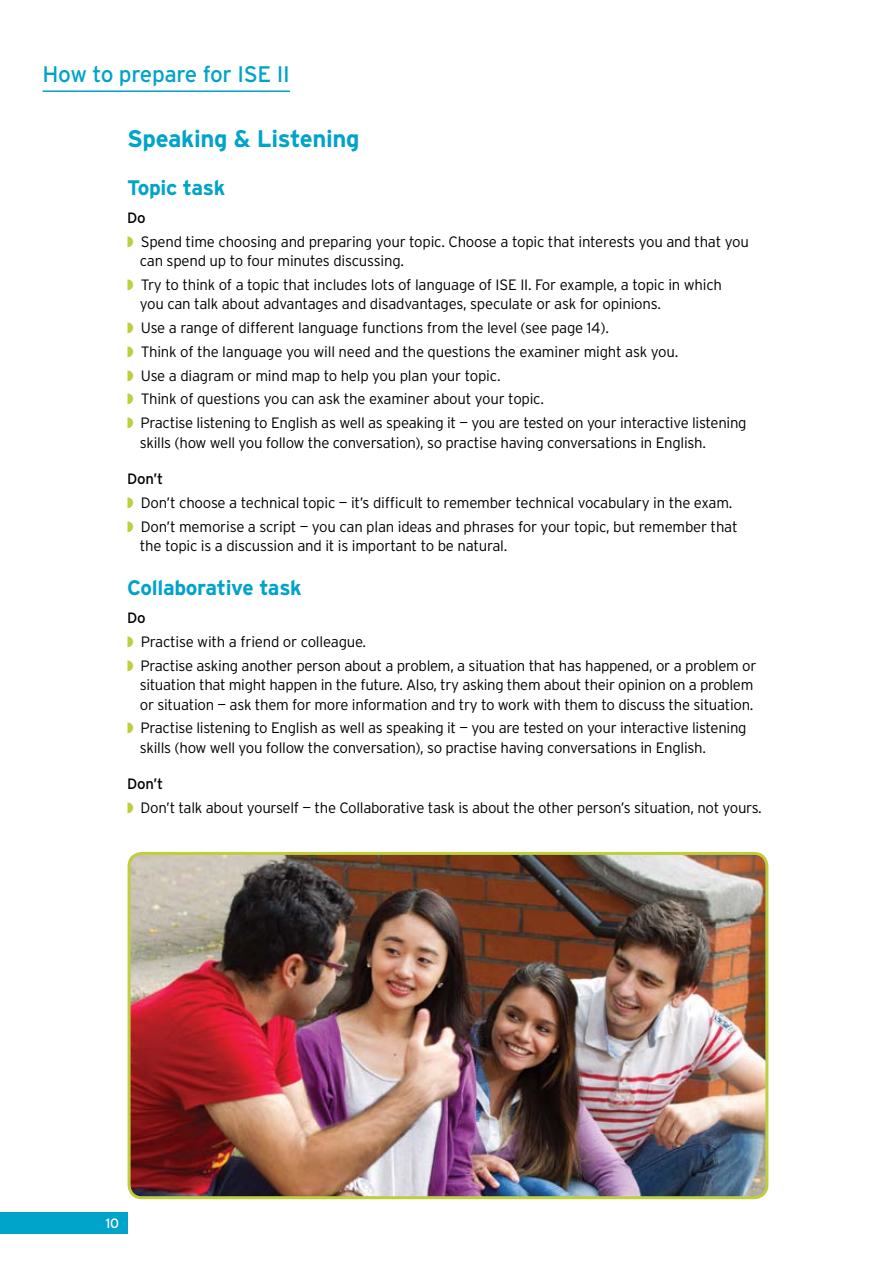
<style>
.page{position:relative;width:893px;height:1263px;background:#fff}
.page>*{position:absolute;margin:0;border:0;box-sizing:border-box;transform-origin:0 0}
.t1{font:700 24px "Interstate";letter-spacing:-.015em;color:#00a3c9}
.t2{font:22.5px "Interstate";letter-spacing:-.015em;color:#00a3c9}
.t3{font:700 21px "Interstate";letter-spacing:-.015em;color:#00a3c9}
.t4{font:300 15px/23.7px "Interstate";letter-spacing:-.02em;color:#000}
.t5{font:13.5px "Interstate";color:#fff}
.s1{font-weight:400}
.s2{color:#bdcf3c}
</style>
<div class="page">
<div style="left:0;top:1212px;width:128px;height:21px;background:#00a3c9"></div>
<img style="left:129px;top:853px;width:638px;height:345px">
<div style="left:128px;top:852px;width:640px;height:347px;border:3px solid #bdcf3c;border-radius:13px"></div>
<hr style="left:43px;top:90px;width:247px;height:2px;background:#00a3c9">
<h2 class="t2" style="left:43px;top:61px;width:249px">How to prepare for ISE II</h2>
<h1 class="t1" style="left:127px;top:125px;width:234px">Speaking &amp; Listening</h1>
<h3 class="t3" style="left:127px;top:176px;width:100px">Topic task</h3>
<p class="t4" style="left:127px;top:206px;width:623px"><span class="s1">Do<br></span><span class="s2">◗</span> Spend time choosing and preparing your topic. Choose a topic that interests you and that you</p>
<p class="t4" style="left:127px;top:249px;width:596px;text-indent:13px">can spend up to four minutes discussing.<br><span class="s2">◗</span> Try to think of a topic that includes lots of language of ISE II. For example, a topic in which</p>
<p class="t4" style="left:127px;top:292px;width:621px;text-indent:13px">you can talk about advantages and disadvantages, speculate or ask for opinions.<br><span class="s2">◗</span> Use a range of different language functions from the level (see page 14).<br><span class="s2">◗</span> Think of the language you will need and the questions the examiner might ask you.<br><span class="s2">◗</span> Use a diagram or mind map to help you plan your topic.<br><span class="s2">◗</span> Think of questions you can ask the examiner about your topic.<br><span class="s2">◗</span> Practise listening to English as well as speaking it — you are tested on your interactive listening</p>
<p class="t4" style="left:140px;top:430px;width:568px">skills (how well you follow the conversation), so practise having conversations in English.</p>
<p class="t4" style="left:127px;top:467px;width:612px"><span class="s1">Don’t<br></span><span class="s2">◗</span> Don’t choose a technical topic — it’s difficult to remember technical vocabulary in the exam. <span class="s2">◗</span> Don’t memorise a script — you can plan ideas and phrases for your topic, but remember that</p>
<p class="t4" style="left:140px;top:534px;width:369px">the topic is a discussion and it is important to be natural.</p>
<h3 class="t3" style="left:127px;top:576px;width:176px">Collaborative task</h3>
<p class="t4" style="left:127px;top:606px;width:631px"><span class="s1">Do<br></span><span class="s2">◗</span> Practise with a friend or colleague.<br><span class="s2">◗</span> Practise asking another person about a problem, a situation that has happened, or a problem or</p>
<p class="t4" style="left:140px;top:675px;width:615px;line-height:19.5px">situation that might happen in the future. Also, try asking them about their opinion on a problem or situation — ask them for more information and try to work with them to discuss the situation.</p>
<p class="t4" style="left:140px;top:718px;width:608px;line-height:19.5px;text-indent:-13px"><span class="s2">◗</span> Practise listening to English as well as speaking it — you are tested on your interactive listening skills (how well you follow the conversation), so practise having conversations in English.</p>
<p class="t4" style="left:127px;top:772px;width:636px"><span class="s1">Don’t<br></span><span class="s2">◗</span> Don’t talk about yourself — the Collaborative task is about the other person’s situation, not yours.</p>
<p class="t5" style="left:106px;top:1215px;width:15px">10</p>
</div>
